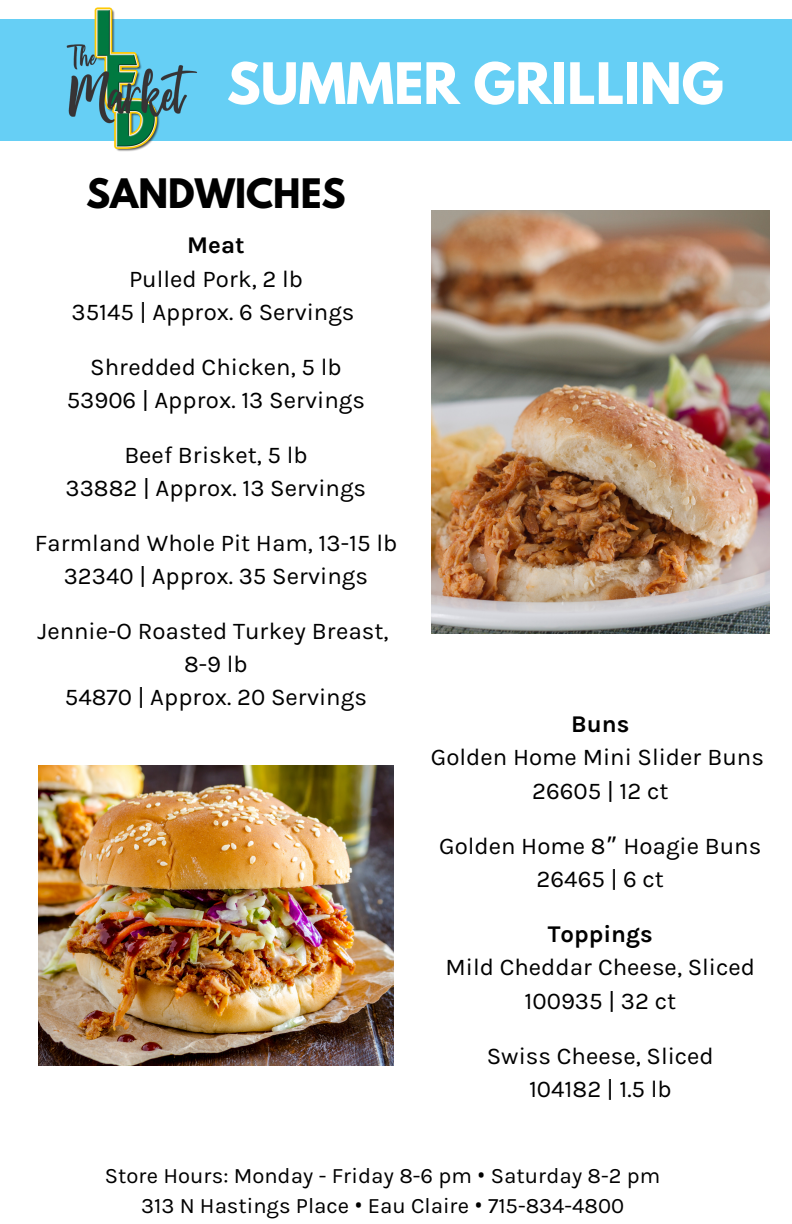
<style>
.page{position:relative;width:792px;height:1224px;background:#fff}
.page>*{position:absolute;margin:0;border:0;box-sizing:border-box;transform-origin:0 0}
.t1{font:700 50.6px "League Spartan";color:#fff}
.t2{font:700 36px "League Spartan";color:#000}
.t3{font:24px "Karla";color:#000}
.t4{font:700 24px "Karla";color:#000}
.t5{font:22px "Karla";color:#000}
.s1{font-family:"Noto Sans Gurmukhi"}
.s2{font-family:"Noto Sans"}
</style>
<div class="page">
<div style="left:0;top:19px;width:792px;height:121px;background:#66cff5"></div>
<img style="left:38px;top:766px;width:355px;height:300px">
<img style="left:0;top:7px;width:228px;height:145px">
<img style="left:432px;top:211px;width:337px;height:423px">
<p class="t1" style="left:227px;top:58px;width:498px">SUMMER GRILLING</p>
<p class="t2" style="left:86px;top:176px;width:261px">SANDWICHES</p>
<p class="t4" style="left:187px;top:231px;width:59px">Meat</p>
<p class="t3" style="left:129px;top:265px;width:175px">Pulled Pork, 2 lb</p>
<p class="t3" style="left:72px;top:298px;width:285px">35145 | Approx. 6 Servings</p>
<p class="t3" style="left:90px;top:353px;width:253px">Shredded Chicken, 5 lb</p>
<p class="t3" style="left:67px;top:386px;width:300px">53906 | Approx. 13 Servings</p>
<p class="t3" style="left:124px;top:441px;width:185px">Beef Brisket, 5 lb</p>
<p class="t3" style="left:66px;top:474px;width:302px">33882 | Approx. 13 Servings</p>
<p class="t3" style="left:35px;top:529px;width:364px">Farmland Whole Pit Ham, 13-15 lb</p>
<p class="t3" style="left:64px;top:562px;width:306px">32340 | Approx. 35 Servings</p>
<p class="t3" style="left:38px;top:617px;width:352px">Jennie-O Roasted Turkey Breast,</p>
<p class="t3" style="left:184px;top:650px;width:65px">8-9 lb</p>
<p class="t3" style="left:65px;top:683px;width:304px">54870 | Approx. 20 Servings</p>
<p class="t4" style="left:571px;top:710px;width:60px">Buns</p>
<p class="t3" style="left:431px;top:743px;width:335px">Golden Home Mini Slider Buns</p>
<p class="t3" style="left:532px;top:777px;width:138px">26605 | 12 ct</p>
<p class="t3" style="left:439px;top:832px;width:324px">Golden Home 8<span class="s1">”</span> Hoagie Buns</p>
<p class="t3" style="left:537px;top:865px;width:129px">26465 | 6 ct</p>
<p class="t4" style="left:548px;top:920px;width:107px">Toppings</p>
<p class="t3" style="left:446px;top:953px;width:311px">Mild Cheddar Cheese, Sliced</p>
<p class="t3" style="left:525px;top:987px;width:153px">100935 | 32 ct</p>
<p class="t3" style="left:487px;top:1042px;width:229px">Swiss Cheese, Sliced</p>
<p class="t3" style="left:529px;top:1075px;width:144px">104182 | 1.5 lb</p>
<p class="t5" style="left:105px;top:1163px;width:557px">Store Hours: Monday - Friday 8-6 pm <span class="s2">•</span> Saturday 8-2 pm</p>
<p class="t5" style="left:141px;top:1193px;width:484px">313 N Hastings Place <span class="s2">•</span> Eau Claire <span class="s2">•</span> 715-834-4800</p>
</div>
